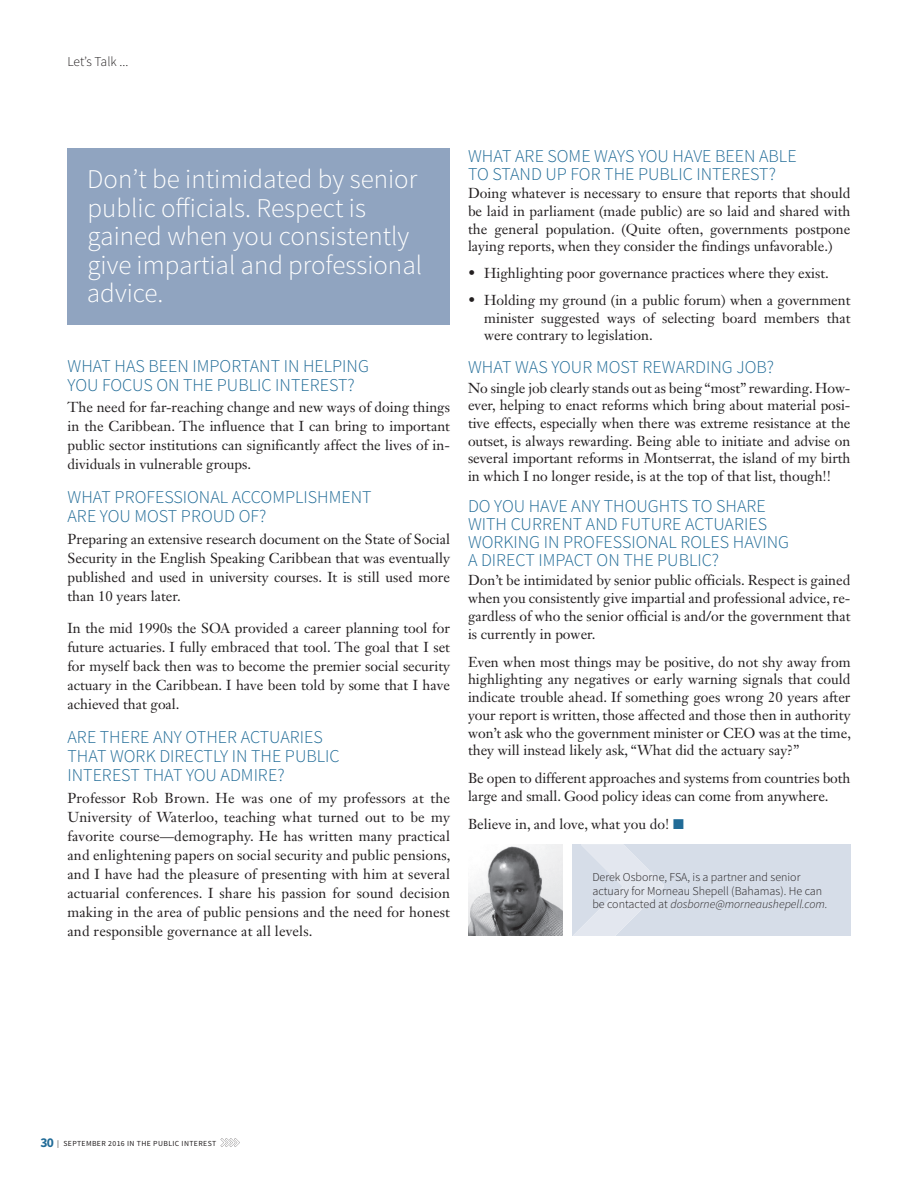
<style>
.page{position:relative;width:918px;height:1188px;background:#fff}
.page>*{position:absolute;margin:0;border:0;box-sizing:border-box;transform-origin:0 0}
.t1{font:300 27px/28.5px "Source Sans Pro";color:#fff}
.t2{font:300 18px/19px "Source Sans Pro";color:#206b97}
.t3{font:14.25px/19px "Janson Text LT Std";color:#231f20;text-align:justify}
.t4{font:300 13.5px "Source Sans Pro";letter-spacing:-.01em;color:#231f20}
.t5{font:300 12px/13.5px "Source Sans Pro";color:#231f20}
.t6{font:7.8px "Source Sans Pro";letter-spacing:.05em;color:#231f20}
.s1{color:#206b97}
.s2{font-style:italic}
.s3{font-weight:700;font-size:13.5px;color:#206b97}
</style>
<div class="page">
<svg style="left:221px;top:1138px;width:19px;height:9px"></svg>
<div style="left:573px;top:844px;width:278px;height:92px;background:#d6dde8"></div>
<svg style="left:573px;top:845px;width:91px;height:91px"></svg>
<img style="left:468px;top:845px;width:94px;height:91px">
<div style="left:68px;top:148px;width:382px;height:178px;background:#90a4c0"></div>
<p class="t4" style="left:68px;top:54px;width:62px">Let’s Talk ...</p>
<h1 class="t1" style="left:87px;top:165px;width:337px">Don’t be intimidated by senior public officials. Respect is gained when you consistently give impartial and professional advice.</h1>
<p class="t2" style="left:68px;top:356px;width:303px">WHAT HAS BEEN IMPORTANT IN HELPING<br>YOU FOCUS ON THE PUBLIC INTEREST?</p>
<p class="t3" style="left:68px;top:397px;width:384px">The need for far-reaching change and new ways of doing things in the Caribbean. The influence that I can bring to important public sector institutions can significantly affect the lives of in&shy;dividuals in vulnerable groups.</p>
<p class="t2" style="left:68px;top:488px;width:306px">WHAT PROFESSIONAL ACCOMPLISHMENT<br>ARE YOU MOST PROUD OF?</p>
<p class="t3" style="left:68px;top:529px;width:384px">Preparing an extensive research document on the State of Social Security in the English Speaking Caribbean that was eventually published and used in university courses. It is still used more than 10 years later.</p>
<p class="t3" style="left:68px;top:618px;width:384px">In the mid 1990s the SOA provided a career planning tool for future actuaries. I fully embraced that tool. The goal that I set for myself back then was to become the premier social security actuary in the Caribbean. I have been told by some that I have achieved that goal.</p>
<p class="t2" style="left:68px;top:728px;width:274px">ARE THERE ANY OTHER ACTUARIES<br>THAT WORK DIRECTLY IN THE PUBLIC<br>INTEREST THAT YOU ADMIRE?</p>
<p class="t3" style="left:68px;top:788px;width:385px">Professor Rob Brown. He was one of my professors at the University of Waterloo, teaching what turned out to be my favorite course—demography. He has written many practical and enlightening papers on social security and public pensions, and I have had the pleasure of presenting with him at several actuarial conferences. I share his passion for sound decision making in the area of public pensions and the need for honest and responsible governance at all levels.</p>
<p class="t2" style="left:468px;top:147px;width:330px;line-height:18px">WHAT ARE SOME WAYS YOU HAVE BEEN ABLE<br>TO STAND UP FOR THE PUBLIC INTEREST?</p>
<p class="t3" style="left:468px;top:184px;width:384px;line-height:17.9px">Doing whatever is necessary to ensure that reports that should be laid in parliament (made public) are so laid and shared with the general population. (Quite often, governments postpone laying reports, when they consider the findings unfavorable.)</p>
<p class="t3" style="left:468px;top:264px;width:362px">• Highlighting poor governance practices where they exist.</p>
<p class="t3" style="left:484px;top:291px;width:368px;line-height:17.7px;text-indent:-16px">• Holding my ground (in a public forum) when a government minister suggested ways of selecting board members that were contrary to legislation.</p>
<p class="t2" style="left:468px;top:358px;width:308px">WHAT WAS YOUR MOST REWARDING JOB?</p>
<p class="t3" style="left:468px;top:379px;width:384px;line-height:17.7px">No single job clearly stands out as being “most” rewarding. How&shy;ever, helping to enact reforms which bring about material posi&shy;tive effects, especially when there was extreme resistance at the outset, is always rewarding. Being able to initiate and advise on several important reforms in Montserrat, the island of my birth in which I no longer reside, is at the top of that list, though!!</p>
<p class="t2" style="left:468px;top:497px;width:323px;line-height:18px">DO YOU HAVE ANY THOUGHTS TO SHARE WITH CURRENT AND FUTURE ACTUARIES WORKING IN PROFESSIONAL ROLES HAVING A DIRECT IMPACT ON THE PUBLIC?</p>
<p class="t3" style="left:468px;top:571px;width:384px;line-height:17.9px">Don’t be intimidated by senior public officials. Respect is gained when you consistently give impartial and professional advice, re&shy;gardless of who the senior official is and/or the government that is currently in power.</p>
<p class="t3" style="left:468px;top:653px;width:385px;line-height:17.7px">Even when most things may be positive, do not shy away from highlighting any negatives or early warning signals that could indicate trouble ahead. If something goes wrong 20 years after your report is written, those affected and those then in authority won’t ask who the government minister or CEO was at the time, they will instead likely ask, “What did the actuary say?”</p>
<p class="t3" style="left:468px;top:770px;width:384px;line-height:17.7px">Be open to different approaches and systems from countries both large and small. Good policy ideas can come from anywhere.</p>
<p class="t3" style="left:468px;top:815px;width:217px">Believe in, and love, what you do! <span class="s1">■</span></p>
<p class="t5" style="left:592px;top:871px;width:237px">Derek Osborne, FSA, is a partner and senior actuary for Morneau Shepell (Bahamas). He can be contacted at <span class="s2">dosborne@morneaushepell.com.</span></p>
<p class="t6" style="left:40px;top:1138px;width:177px"><span class="s3">30</span> | SEPTEMBER 2016 IN THE PUBLIC INTEREST</p>
</div>
